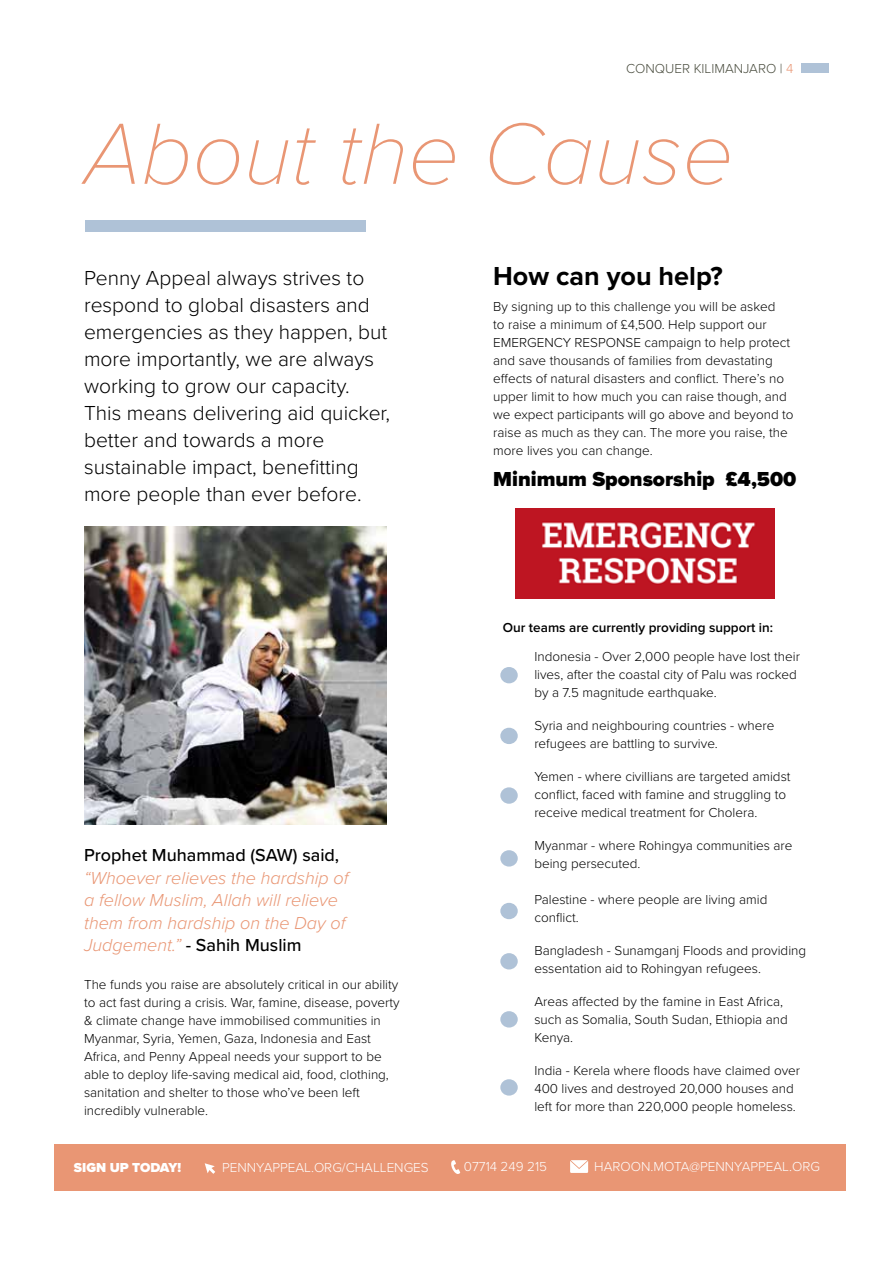
<style>
.page{position:relative;width:893px;height:1263px;background:#fff}
.page>*{position:absolute;margin:0;border:0;box-sizing:border-box;transform-origin:0 0}
.t1{font:italic 100 90px "Proxima Nova";color:#e99674}
.t2{font:700 27px "Proxima Nova";color:#000}
.t3{font:300 21px/27px "Proxima Nova";color:#000}
.t4{font:900 21px "Proxima Nova";color:#000}
.t5{font:italic 300 18px/22.5px "Proxima Nova";color:#e99674}
.t6{font:500 18px "Proxima Nova";color:#000}
.t7{font:300 13.5px/18px "Proxima Nova";color:#000}
.t8{font:300 13.5px "Proxima Nova";color:#fff}
.t9{font:600 13.5px "Proxima Nova";color:#000}
.t10{font:300 13.5px "Proxima Nova";color:#494c3e}
.t11{font:900 13.5px "Proxima Nova";color:#fff}
.s1{color:#e99674}
.s2{font-weight:500;font-style:normal;color:#000}
</style>
<div class="page">
<img style="left:84px;top:527px;width:303px;height:297px">
<div style="left:85px;top:220px;width:281px;height:12px;background:#afc2d7"></div>
<div style="left:500px;top:667px;width:18px;height:16px;background:#afc2d7;border-radius:50%"></div>
<div style="left:500px;top:728px;width:18px;height:16px;background:#afc2d7;border-radius:50%"></div>
<div style="left:500px;top:787px;width:18px;height:17px;background:#afc2d7;border-radius:50%"></div>
<div style="left:500px;top:850px;width:18px;height:16px;background:#afc2d7;border-radius:50%"></div>
<div style="left:500px;top:903px;width:18px;height:16px;background:#afc2d7;border-radius:50%"></div>
<div style="left:500px;top:953px;width:18px;height:16px;background:#afc2d7;border-radius:50%"></div>
<div style="left:500px;top:1011px;width:18px;height:16px;background:#afc2d7;border-radius:50%"></div>
<div style="left:500px;top:1079px;width:18px;height:16px;background:#afc2d7;border-radius:50%"></div>
<img style="left:515px;top:508px;width:260px;height:90px">
<div style="left:801px;top:64px;width:27px;height:9px;background:#afc2d7"></div>
<div style="left:54px;top:1144px;width:791px;height:47px;background:#e99674"></div>
<svg style="left:205px;top:1163px;width:10px;height:11px"></svg>
<svg style="left:451px;top:1160px;width:9px;height:14px"></svg>
<svg style="left:570px;top:1160px;width:18px;height:13px"></svg>
<p class="t10" style="left:626px;top:58px;width:169px">CONQUER KILIMANJARO | <span class="s1">4</span></p>
<h1 class="t1" style="left:84px;top:87px;width:651px">About the Cause</h1>
<p class="t3" style="left:84px;top:263px;width:308px">Penny Appeal always strives to respond to global disasters and emergencies as they happen, but more importantly, we are always working to grow our capacity.<br>This means delivering aid quicker, better and towards a more sustainable impact, benefitting more people than ever before.</p>
<h3 class="t6" style="left:84px;top:842px;width:257px">Prophet Muhammad (SAW) said,</h3>
<h3 class="t5" style="left:84px;top:865px;width:266px">“Whoever relieves the hardship of a fellow Muslim, Allah will relieve them from hardship on the Day of<br>Judgement.” <span class="s2">- Sahih Muslim</span></h3>
<p class="t7" style="left:84px;top:974px;width:317px">The funds you raise are absolutely critical in our ability to act fast during a crisis. War, famine, disease, poverty &amp; climate change have immobilised communities in Myanmar, Syria, Yemen, Gaza, Indonesia and East Africa, and Penny Appeal needs your support to be able to deploy life-saving medical aid, food, clothing, sanitation and shelter to those who’ve been left incredibly vulnerable.</p>
<h2 class="t2" style="left:493px;top:260px;width:231px">How can you help?</h2>
<p class="t7" style="left:493px;top:297px;width:302px">By signing up to this challenge you will be asked<br>to raise a minimum of £4,500. Help support our EMERGENCY RESPONSE campaign to help protect and save thousands of families from devastating effects of natural disasters and conflict. There’s no upper limit to how much you can raise though, and we expect participants will go above and beyond to raise as much as they can. The more you raise, the more lives you can change.</p>
<h3 class="t4" style="left:493px;top:463px;width:305px">Minimum Sponsorship £4,500</h3>
<p class="t9" style="left:503px;top:619px;width:272px">Our teams are currently providing support in:</p>
<p class="t7" style="left:534px;top:646px;width:267px">Indonesia - Over 2,000 people have lost their lives, after the coastal city of Palu was rocked by a 7.5 magnitude earthquake.</p>
<p class="t7" style="left:534px;top:715px;width:242px">Syria and neighbouring countries - where refugees are battling to survive.</p>
<p class="t7" style="left:534px;top:766px;width:258px">Yemen - where civillians are targeted amidst conflict, faced with famine and struggling to receive medical treatment for Cholera.</p>
<p class="t7" style="left:534px;top:835px;width:260px">Myanmar - where Rohingya communities are being persecuted.</p>
<p class="t7" style="left:534px;top:889px;width:235px">Palestine - where people are living amid conflict.</p>
<p class="t7" style="left:534px;top:940px;width:273px">Bangladesh - Sunamganj Floods and providing essentation aid to Rohingyan refugees.</p>
<p class="t7" style="left:534px;top:991px;width:255px">Areas affected by the famine in East Africa, such as Somalia, South Sudan, Ethiopia and<br>Kenya.</p>
<p class="t7" style="left:534px;top:1060px;width:267px">India - Kerela where floods have claimed over<br>400 lives and destroyed 20,000 houses and left for more than 220,000 people homeless.</p>
<p class="t11" style="left:74px;top:1157px;width:109px">SIGN UP TODAY!</p>
<p class="t8" style="left:222px;top:1158px;width:208px">PENNYAPPEAL.ORG/CHALLENGES</p>
<p class="t8" style="left:464px;top:1157px;width:85px">07714 249 215</p>
<p class="t8" style="left:594px;top:1156px;width:227px">HAROON.MOTA@PENNYAPPEAL.ORG</p>
</div>
